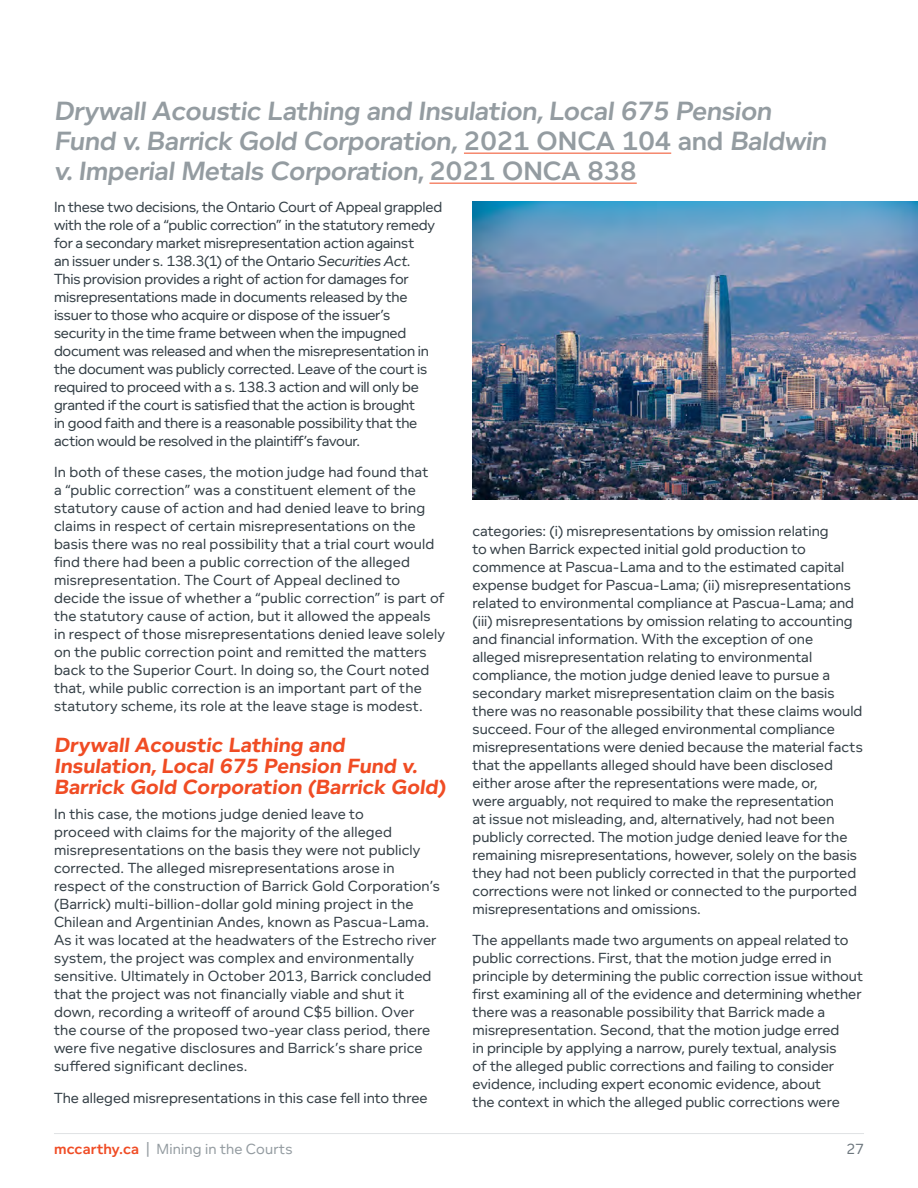
<style>
.page{position:relative;width:918px;height:1188px;background:#fff}
.page>*{position:absolute;margin:0;border:0;box-sizing:border-box;transform-origin:0 0}
.t1{font:600 27px/30px "Foundry Context";color:#949ca1}
.t2{font:700 21px/21px "Foundry Context";color:#f04c24}
.BODY{font:15px/18px "Foundry Context";color:#343f46}
.t3{font:15px "Foundry Context";letter-spacing:.01em;color:#949ca1}
.t4{font:15px "Foundry Context";color:#6b757c}
.s1{font-style:italic}
.s2{font-weight:600;color:#f04c25}
</style>
<div class="page">
<hr style="left:54px;top:1133px;width:810px;height:1px;background:#949ca1">
<hr style="left:464px;top:153px;width:207px;height:1px;background:#f04c24">
<hr style="left:429px;top:183px;width:208px;height:1px;background:#f04c24">
<img style="left:472px;top:202px;width:446px;height:298px">
<h3 class="t1" style="left:54px;top:96px;width:778px">Drywall Acoustic Lathing and Insulation,Local 675 Pension<br>Fund v.Barrick Gold Corporation, 2021 ONCA 104 and Baldwin v.Imperial Metals Corporation, 2021 ONCA 838</h3>
<p class="BODY" style="left:54px;top:197px;width:390px">In these two decisions, the Ontario Court of Appeal grappled with the role of a “public correction” in the statutory remedy for a secondary market misrepresentation action against<br>an issuer under s. 138.3(1) of the Ontario <span class="s1">Securities Act</span>.<br>This provision provides a right of action for damages for misrepresentations made in documents released by the issuer to those who acquire or dispose of the issuer’s security in the time frame between when the impugned document was released and when the misrepresentation in the document was publicly corrected. Leave of the court is required to proceed with a s. 138.3 action and will only be granted if the court is satisfied that the action is brought<br>in good faith and there is a reasonable possibility that the action would be resolved in the plaintiff’s favour.</p>
<p class="BODY" style="left:54px;top:463px;width:392px">In both of these cases, the motion judge had found that<br>a “public correction” was a constituent element of the statutory cause of action and had denied leave to bring claims in respect of certain misrepresentations on the basis there was no real possibility that a trial court would find there had been a public correction of the alleged misrepresentation. The Court of Appeal declined to decide the issue of whether a “public correction” is part of the statutory cause of action, but it allowed the appeals in respect of those misrepresentations denied leave solely on the public correction point and remitted the matters back to the Superior Court. In doing so, the Court noted that, while public correction is an important part of the statutory scheme, its role at the leave stage is modest.</p>
<h4 class="t2" style="left:54px;top:735px;width:393px">Drywall Acoustic Lathing and<br>Insulation, Local 675 Pension Fund v.<br>Barrick Gold Corporation (Barrick Gold)</h4>
<p class="BODY" style="left:54px;top:805px;width:388px">In this case, the motions judge denied leave to<br>proceed with claims for the majority of the alleged misrepresentations on the basis they were not publicly corrected. The alleged misrepresentations arose in respect of the construction of Barrick Gold Corporation’s (Barrick) multi-billion-dollar gold mining project in the Chilean and Argentinian Andes, known as Pascua-Lama.<br>As it was located at the headwaters of the Estrecho river system, the project was complex and environmentally sensitive. Ultimately in October 2013, Barrick concluded that the project was not financially viable and shut it down, recording a writeoff of around C$5 billion. Over the course of the proposed two-year class period, there were five negative disclosures and Barrick’s share price suffered significant declines.</p>
<p class="BODY" style="left:54px;top:1088px;width:375px">The alleged misrepresentations in this case fell into three</p>
<p class="BODY" style="left:472px;top:521px;width:392px">categories: (i) misrepresentations by omission relating<br>to when Barrick expected initial gold production to commence at Pascua-Lama and to the estimated capital expense budget for Pascua-Lama; (ii) misrepresentations related to environmental compliance at Pascua-Lama; and (iii) misrepresentations by omission relating to accounting and financial information. With the exception of one alleged misrepresentation relating to environmental compliance, the motion judge denied leave to pursue a secondary market misrepresentation claim on the basis there was no reasonable possibility that these claims would succeed. Four of the alleged environmental compliance misrepresentations were denied because the material facts that the appellants alleged should have been disclosed either arose after the representations were made, or,<br>were arguably, not required to make the representation<br>at issue not misleading, and, alternatively, had not been publicly corrected. The motion judge denied leave for the remaining misrepresentations, however, solely on the basis they had not been publicly corrected in that the purported corrections were not linked or connected to the purported misrepresentations and omissions.</p>
<p class="BODY" style="left:472px;top:931px;width:392px">The appellants made two arguments on appeal related to public corrections. First, that the motion judge erred in principle by determining the public correction issue without first examining all of the evidence and determining whether there was a reasonable possibility that Barrick made a misrepresentation. Second, that the motion judge erred<br>in principle by applying a narrow, purely textual, analysis<br>of the alleged public corrections and failing to consider evidence, including expert economic evidence, about<br>the context in which the alleged public corrections were</p>
<p class="t3" style="left:54px;top:1140px;width:240px"><span class="s2">mccarthy.ca</span> | Mining in the Courts</p>
<p class="t4" style="left:847px;top:1140px;width:19px">27</p>
</div>
